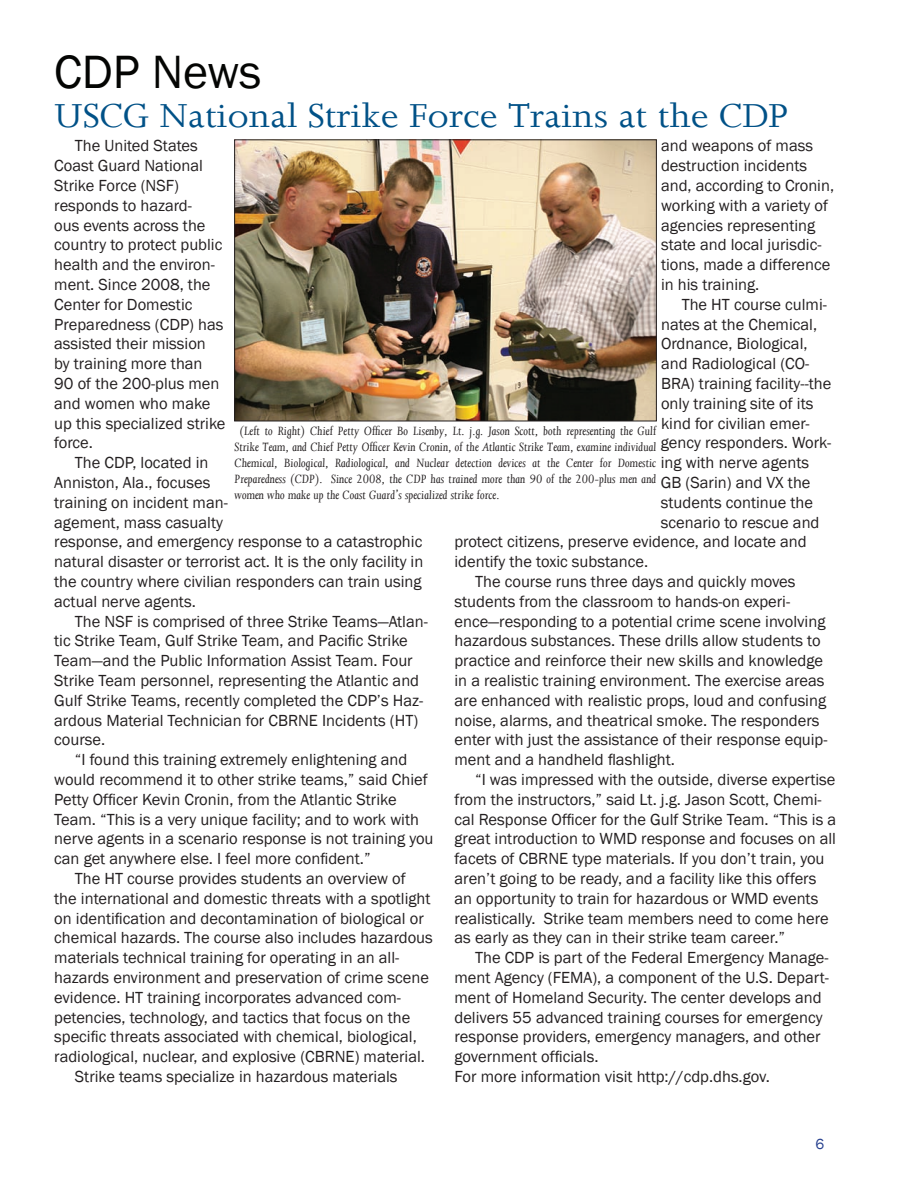
<style>
.page{position:relative;width:918px;height:1188px;background:#fff}
.page>*{position:absolute;margin:0;border:0;box-sizing:border-box;transform-origin:0 0}
.t1{font:48px "Franklin Gothic";color:#040503}
.t2{font:37.5px "Joanna";color:#005187;scale:1.1 1}
.t3{font:16.5px/19.8px "Franklin Gothic";color:#231f20}
.t4{font:15px "Franklin Gothic";color:#253f8e}
.t5{font:italic 13.5px/16.2px "Joanna";color:#231f20;text-align:justify}
</style>
<div class="page">
<img style="left:236px;top:142px;width:419px;height:277px">
<div style="left:234px;top:140px;width:423px;height:281px;border:1px solid #231f20"></div>
<p class="t1" style="left:54px;top:42px;width:209px">CDP News</p>
<p class="t2" style="left:54px;top:93px;width:669px">USCG National Strike Force Trains at the CDP</p>
<p class="t3" style="left:54px;top:136px;width:173px;text-indent:21px">The United States<br>Coast Guard National<br>Strike Force (NSF) responds to hazard-<br>ous events across the country to protect public health and the environ&shy;ment. Since 2008, the<br>Center for Domestic<br>Preparedness (CDP) has assisted their mission<br>by training more than<br>90 of the 200-plus men and women who make up this specialized strike force.</p>
<p class="t3" style="left:54px;top:453px;width:371px;text-indent:21px">The CDP, located in<br>Anniston, Ala., focuses<br>training on incident man-<br>agement, mass casualty<br>response, and emergency response to a catastrophic natural disaster or terrorist act. It is the only facility in the country where civilian responders can train using actual nerve agents.</p>
<p class="t3" style="left:54px;top:612px;width:375px;text-indent:21px">The NSF is comprised of three Strike Teams—Atlan&shy;tic Strike Team, Gulf Strike Team, and Pacific Strike Team—and the Public Information Assist Team. Four Strike Team personnel, representing the Atlantic and Gulf Strike Teams, recently completed the CDP’s Haz&shy;ardous Material Technician for CBRNE Incidents (HT) course.</p>
<p class="t3" style="left:54px;top:750px;width:381px;text-indent:21px">“I found this training extremely enlightening and would recommend it to other strike teams,” said Chief Petty Officer Kevin Cronin, from the Atlantic Strike Team. “This is a very unique facility; and to work with nerve agents in a scenario response is not training you can get anywhere else. I feel more confident.”</p>
<p class="t3" style="left:54px;top:869px;width:380px;text-indent:21px">The HT course provides students an overview of<br>the international and domestic threats with a spotlight on identification and decontamination of biological or chemical hazards. The course also includes hazardous materials technical training for operating in an all&shy;hazards environment and preservation of crime scene evidence. HT training incorporates advanced com&shy;petencies, technology, and tactics that focus on the specific threats associated with chemical, biological, radiological, nuclear, and explosive (CBRNE) material.</p>
<p class="t3" style="left:75px;top:1067px;width:324px">Strike teams specialize in hazardous materials</p>
<p class="t3" style="left:661px;top:136px;width:175px">and weapons of mass destruction incidents and, according to Cronin, working with a variety of agencies representing state and local jurisdic&shy;tions, made a difference in his training.</p>
<p class="t3" style="left:682px;top:295px;width:147px">The HT course culmi-</p>
<p class="t3" style="left:661px;top:315px;width:158px">nates at the Chemical,</p>
<p class="t3" style="left:661px;top:334px;width:148px">Ordnance, Biological,</p>
<p class="t3" style="left:661px;top:354px;width:150px">and Radiological (CO-</p>
<p class="t3" style="left:661px;top:374px;width:172px">BRA) training facility--the</p>
<p class="t3" style="left:661px;top:394px;width:154px">only training site of its</p>
<p class="t3" style="left:661px;top:414px;width:150px">kind for civilian emer-</p>
<p class="t3" style="left:661px;top:433px;width:172px">gency responders. Work-</p>
<p class="t3" style="left:661px;top:453px;width:150px">ing with nerve agents</p>
<p class="t3" style="left:661px;top:473px;width:151px">GB (Sarin) and VX the</p>
<p class="t3" style="left:661px;top:493px;width:154px">students continue the</p>
<p class="t3" style="left:661px;top:513px;width:160px">scenario to rescue and</p>
<p class="t3" style="left:454px;top:532px;width:354px">protect citizens, preserve evidence, and locate and</p>
<p class="t3" style="left:454px;top:552px;width:195px">identify the toxic substance.</p>
<p class="t3" style="left:454px;top:572px;width:375px;text-indent:21px">The course runs three days and quickly moves students from the classroom to hands-on experi&shy;ence—responding to a potential crime scene involving hazardous substances. These drills allow students to practice and reinforce their new skills and knowledge in a realistic training environment. The exercise areas are enhanced with realistic props, loud and confusing noise, alarms, and theatrical smoke. The responders enter with just the assistance of their response equip&shy;ment and a handheld flashlight.</p>
<p class="t3" style="left:454px;top:770px;width:383px;text-indent:21px">“I was impressed with the outside, diverse expertise from the instructors,” said Lt. j.g. Jason Scott, Chemi&shy;cal Response Officer for the Gulf Strike Team. “This is a great introduction to WMD response and focuses on all facets of CBRNE type materials. If you don’t train, you aren’t going to be ready, and a facility like this offers an opportunity to train for hazardous or WMD events realistically. Strike team members need to come here as early as they can in their strike team career.”</p>
<p class="t3" style="left:454px;top:948px;width:376px;text-indent:21px">The CDP is part of the Federal Emergency Manage&shy;ment Agency (FEMA), a component of the U.S. Depart&shy;ment of Homeland Security. The center develops and delivers 55 advanced training courses for emergency response providers, emergency managers, and other government officials.</p>
<p class="t3" style="left:454px;top:1067px;width:317px">For more information visit http://cdp.dhs.gov.</p>
<p class="t5" style="left:235px;top:422px;width:423px;text-indent:5px">(Left to Right) Chief Petty Officer Bo Lisenby, Lt. j.g. Jason Scott, both representing the Gulf Strike Team, and Chief Petty Officer Kevin Cronin, of the Atlantic Strike Team, examine individual Chemical, Biological, Radiological, and Nuclear detection devices at the Center for Domestic Preparedness (CDP). Since 2008, the CDP has trained more than 90 of the 200-plus men and women who make up the Coast Guard’s specialized strike force.</p>
<p class="t4" style="left:815px;top:1135px;width:10px">6</p>
</div>
